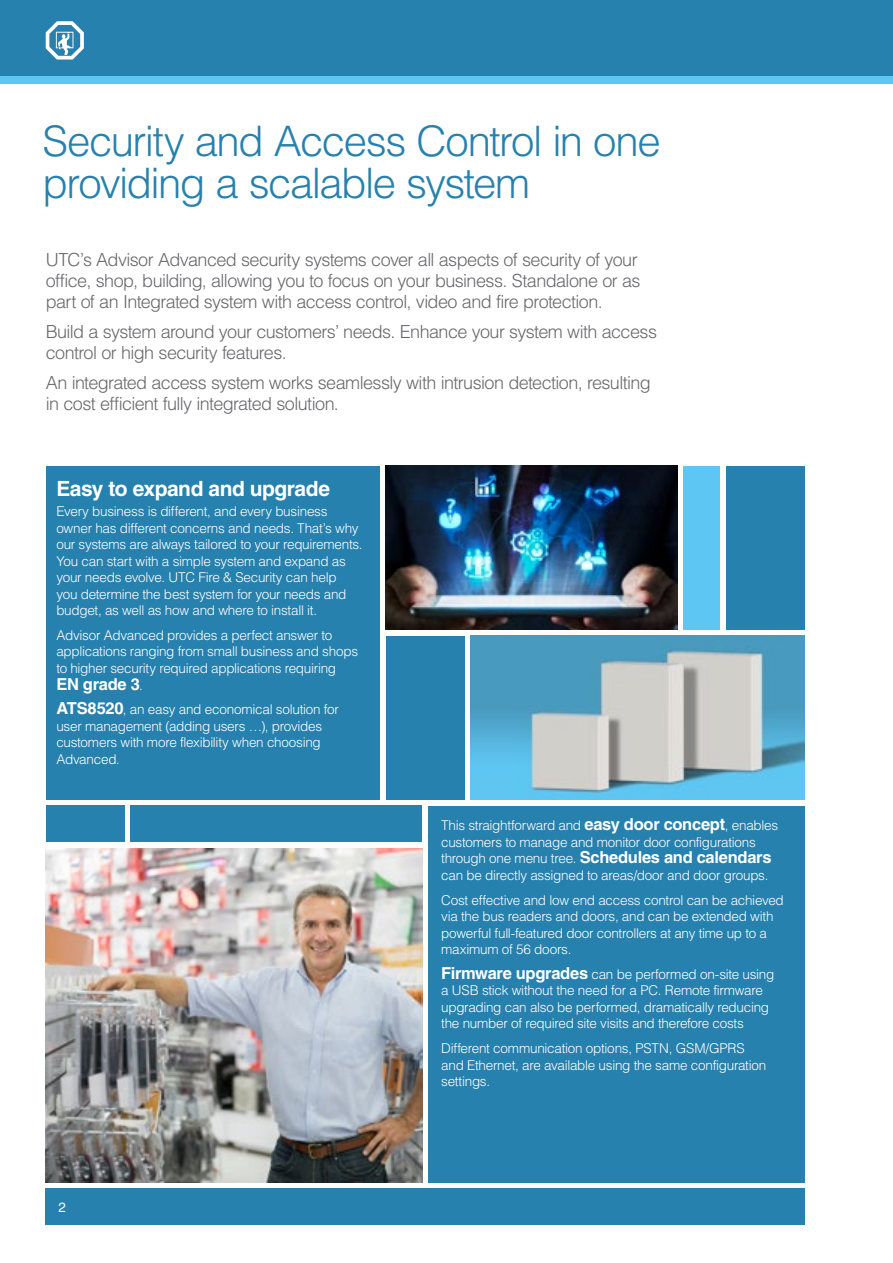
<style>
.page{position:relative;width:893px;height:1263px;background:#fff}
.page>*{position:absolute;margin:0;border:0;box-sizing:border-box;transform-origin:0 0}
.t1{font:300 42px/42px "Helvetica LT Std";letter-spacing:-.04em;color:#2781ae}
.t2{font:700 21px "Helvetica LT Std";letter-spacing:-.025em;color:#fff}
.t3{font:300 18px/21px "Helvetica LT Std";letter-spacing:-.035em;color:#68676c}
.t4{font:700 16.5px "Helvetica LT Std";letter-spacing:-.015em;color:#fff}
.t5{font:300 13.5px/16.5px "Helvetica LT Std";letter-spacing:-.02em;color:#fff}
.t6{font:13.5px "Helvetica LT Std";color:#fff}
.s1{font-weight:300;font-size:13.5px}
.s2{font-weight:700;font-size:16.5px}
</style>
<div class="page">
<div style="left:0;top:0;width:893px;height:77px;background:#2781ae"></div>
<div style="left:0;top:77px;width:893px;height:7px;background:#5ec6f2"></div>
<svg style="left:46px;top:21px;width:38px;height:39px"></svg>
<img style="left:386px;top:466px;width:291px;height:163px">
<img style="left:471px;top:636px;width:334px;height:163px">
<div style="left:46px;top:466px;width:333px;height:333px;background:#2781ae"></div>
<div style="left:428px;top:806px;width:377px;height:376px;background:#2781ae"></div>
<div style="left:46px;top:1188px;width:759px;height:37px;background:#2781ae"></div>
<div style="left:46px;top:806px;width:78px;height:36px;background:#2781ae"></div>
<div style="left:131px;top:806px;width:291px;height:36px;background:#2781ae"></div>
<div style="left:386px;top:636px;width:79px;height:163px;background:#2781ae"></div>
<div style="left:726px;top:466px;width:79px;height:163px;background:#2781ae"></div>
<div style="left:684px;top:466px;width:36px;height:163px;background:#5ec6f2"></div>
<img style="left:46px;top:848px;width:376px;height:334px">
<h1 class="t1" style="left:43px;top:119px;width:620px">Security and Access Control in one providing a scalable system</h1>
<h3 class="t3" style="left:46px;top:249px;width:596px">UTC’s Advisor Advanced security systems cover all aspects of security of your office, shop, building, allowing you to focus on your business. Standalone or as part of an Integrated system with access control, video and fire protection.</h3>
<h3 class="t3" style="left:46px;top:321px;width:613px">Build a system around your customers’ needs. Enhance your system with access control or high security features.</h3>
<h3 class="t3" style="left:46px;top:372px;width:607px">An integrated access system works seamlessly with intrusion detection, resulting in cost efficient fully integrated solution.</h3>
<h2 class="t2" style="left:56px;top:475px;width:275px">Easy to expand and upgrade</h2>
<p class="t5" style="left:56px;top:503px;width:308px">Every business is different, and every business owner has different concerns and needs. That’s why our systems are always tailored to your requirements.<br>You can start with a simple system and expand as your needs evolve. UTC Fire &amp; Security can help<br>you determine the best system for your needs and budget, as well as how and where to install it.</p>
<p class="t5" style="left:56px;top:627px;width:303px">Advisor Advanced provides a perfect answer to applications ranging from small business and shops to higher security required applications requiring</p>
<p class="t4" style="left:56px;top:674px;width:88px">EN grade 3<span class="s1">.</span></p>
<p class="t5" style="left:56px;top:701px;width:284px"><span class="s2">ATS8520</span>, an easy and economical solution for user management (adding users …), provides customers with more flexibility when choosing Advanced.</p>
<p class="t6" style="left:58px;top:1199px;width:9px">2</p>
<p class="t5" style="left:441px;top:817px;width:339px">This straightforward and <span class="s2">easy door concept</span>, enables customers to manage and monitor door configurations</p>
<p class="t4" style="left:441px;top:847px;width:332px"><span class="s1">through one menu tree.</span> Schedules and calendars</p>
<p class="t5" style="left:441px;top:863px;width:344px;line-height:24.8px">can be directly assigned to areas/door and door groups.<br>Cost effective and low end access control can be achieved</p>
<p class="t5" style="left:441px;top:908px;width:334px">via the bus readers and doors, and can be extended with powerful full-featured door controllers at any time up to a maximum of 56 doors.</p>
<p class="t5" style="left:441px;top:966px;width:335px"><span class="s2">Firmware upgrades</span> can be performed on-site using a USB stick without the need for a PC. Remote firmware upgrading can also be performed, dramatically reducing the number of required site visits and therefore costs</p>
<p class="t5" style="left:441px;top:1040px;width:327px">Different communication options, PSTN, GSM/GPRS and Ethernet, are available using the same configuration settings.</p>
</div>
